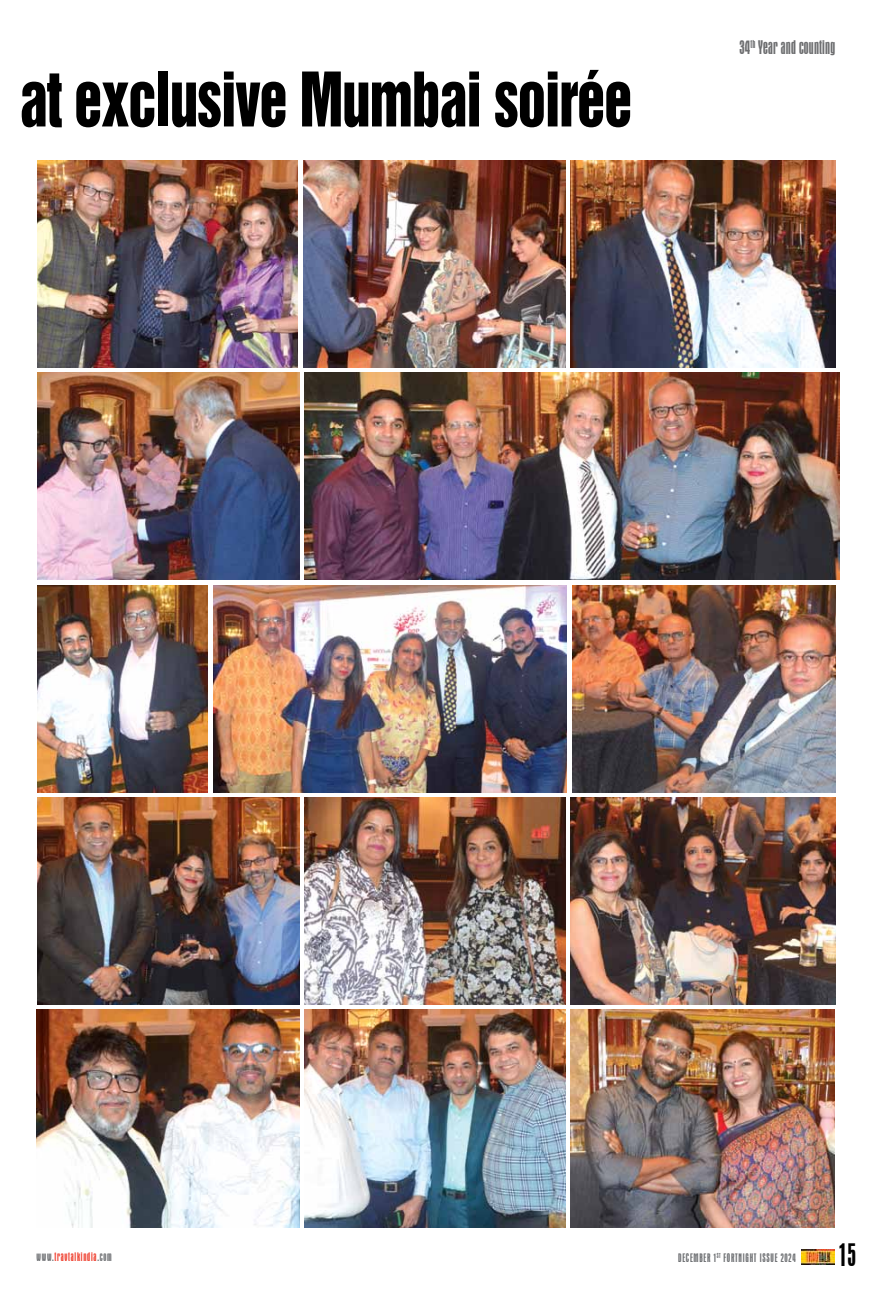
<style>
.page{position:relative;width:876px;height:1290px;background:#fff}
.page>*{position:absolute;margin:0;border:0;box-sizing:border-box;transform-origin:0 0}
.t1{font:68.75px "Helvetica Inserat";letter-spacing:-.02em;color:#000;scale:.82 1}
.t2{font:condensed 33.75px "Aurora BT";color:#000}
.t3{font:condensed 20px "Aurora BT";letter-spacing:.01em;color:#6d6e70}
.t4{font:condensed 12.5px "Aurora BT";letter-spacing:.06em;color:#6e7073}
.t5{font:condensed 12.5px "Aurora BT";letter-spacing:.06em;color:#ef402f}
.s1{color:#6e7073}
</style>
<div class="page">
<img style="left:801px;top:1250px;width:33px;height:14px">
<img style="left:37px;top:797px;width:262px;height:207px">
<img style="left:37px;top:372px;width:262px;height:207px">
<img style="left:37px;top:585px;width:170px;height:207px">
<img style="left:37px;top:161px;width:260px;height:206px">
<img style="left:304px;top:797px;width:261px;height:207px">
<img style="left:304px;top:372px;width:535px;height:207px">
<img style="left:213px;top:585px;width:353px;height:207px">
<img style="left:303px;top:161px;width:262px;height:206px">
<img style="left:304px;top:1009px;width:261px;height:219px">
<img style="left:570px;top:797px;width:265px;height:207px">
<img style="left:572px;top:585px;width:263px;height:207px">
<img style="left:570px;top:161px;width:265px;height:206px">
<img style="left:36px;top:1009px;width:263px;height:219px">
<img style="left:570px;top:1009px;width:264px;height:219px">
<h1 class="t1" style="left:19px;top:58px;width:748px">at exclusive Mumbai soirée</h1>
<h3 class="t3" style="left:739px;top:37px;width:97px">34<sup>th</sup> Year and counting</h3>
<p class="t5" style="left:36px;top:1250px;width:77px"><span class="s1">www.</span>travtalkindia<span class="s1">.com</span></p>
<p class="t4" style="left:678px;top:1251px;width:119px">december 1<sup>st</sup> Fortnight issue 2024</p>
<h2 class="t2" style="left:839px;top:1237px;width:17px">15</h2>
</div>
